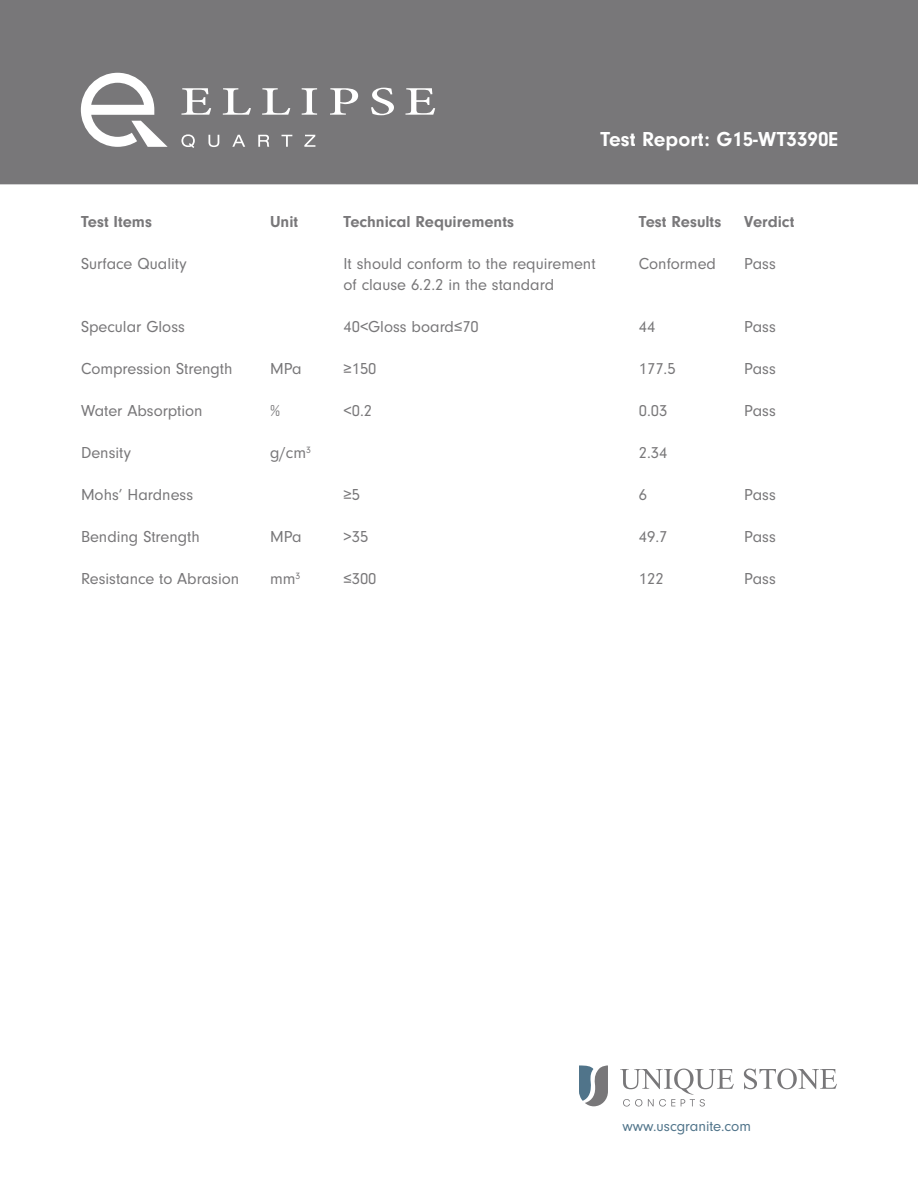
<style>
.page{position:relative;width:918px;height:1188px;background:#fff}
.page>*{position:absolute;margin:0;border:0;box-sizing:border-box;transform-origin:0 0}
.t1{font:700 21px "Neuzeit Gro";color:#fff}
.t2{font:16.5px/21px "Neuzeit Gro";color:#787779}
.t3{font:700 16.5px "Neuzeit Gro";color:#787779}
.t4{font:15px "Neuzeit Gro";color:#50748a}
</style>
<div class="page">
<div style="left:0;top:0;width:918px;height:184px;background:#787779"></div>
<svg style="left:579px;top:1065px;width:29px;height:41px"></svg>
<svg style="left:744px;top:1069px;width:93px;height:20px"></svg>
<svg style="left:620px;top:1069px;width:114px;height:38px"></svg>
<svg style="left:181px;top:88px;width:30px;height:27px"></svg>
<svg style="left:223px;top:88px;width:28px;height:27px"></svg>
<svg style="left:262px;top:88px;width:28px;height:27px"></svg>
<svg style="left:302px;top:88px;width:15px;height:27px"></svg>
<svg style="left:330px;top:88px;width:28px;height:27px"></svg>
<svg style="left:371px;top:88px;width:23px;height:27px"></svg>
<svg style="left:405px;top:88px;width:30px;height:27px"></svg>
<svg style="left:81px;top:73px;width:87px;height:74px"></svg>
<svg style="left:181px;top:134px;width:14px;height:14px"></svg>
<svg style="left:208px;top:135px;width:11px;height:12px"></svg>
<svg style="left:232px;top:135px;width:13px;height:12px"></svg>
<svg style="left:258px;top:135px;width:11px;height:12px"></svg>
<svg style="left:282px;top:135px;width:10px;height:12px"></svg>
<svg style="left:304px;top:135px;width:11px;height:12px"></svg>
<p class="t3" style="left:81px;top:212px;width:72px">Test Items</p>
<p class="t2" style="left:81px;top:253px;width:107px">Surface Quality</p>
<p class="t2" style="left:81px;top:316px;width:105px">Specular Gloss</p>
<p class="t2" style="left:81px;top:358px;width:153px">Compression Strength</p>
<p class="t2" style="left:81px;top:400px;width:123px">Water Absorption</p>
<p class="t2" style="left:81px;top:442px;width:52px">Density</p>
<p class="t2" style="left:81px;top:484px;width:114px">Mohs’ Hardness</p>
<p class="t2" style="left:81px;top:526px;width:120px">Bending Strength</p>
<p class="t2" style="left:81px;top:568px;width:160px">Resistance to Abrasion</p>
<p class="t3" style="left:270px;top:212px;width:30px">Unit</p>
<p class="t2" style="left:270px;top:358px;width:33px">MPa</p>
<p class="t2" style="left:270px;top:400px;width:12px">%</p>
<p class="t2" style="left:270px;top:442px;width:43px">g/cm<sup>3</sup></p>
<p class="t2" style="left:270px;top:526px;width:33px">MPa</p>
<p class="t2" style="left:270px;top:568px;width:32px">mm<sup>3</sup></p>
<p class="t1" style="left:600px;top:128px;width:239px">Test Report: G15-WT3390E</p>
<p class="t3" style="left:344px;top:212px;width:172px">Technical Requirements</p>
<p class="t2" style="left:344px;top:253px;width:254px">It should conform to the requirement of clause 6.2.2 in the standard</p>
<p class="t2" style="left:344px;top:316px;width:137px">40&lt;Gloss board≤70</p>
<p class="t2" style="left:344px;top:358px;width:34px">≥150</p>
<p class="t2" style="left:344px;top:400px;width:30px">&lt;0.2</p>
<p class="t2" style="left:344px;top:484px;width:18px">≥5</p>
<p class="t2" style="left:344px;top:526px;width:26px">&gt;35</p>
<p class="t2" style="left:344px;top:568px;width:34px">≤300</p>
<p class="t3" style="left:639px;top:212px;width:84px">Test Results</p>
<p class="t2" style="left:639px;top:253px;width:79px">Conformed</p>
<p class="t2" style="left:639px;top:316px;width:18px">44</p>
<p class="t2" style="left:639px;top:358px;width:38px">177.5</p>
<p class="t2" style="left:639px;top:400px;width:30px">0.03</p>
<p class="t2" style="left:639px;top:442px;width:30px">2.34</p>
<p class="t2" style="left:639px;top:484px;width:10px">6</p>
<p class="t2" style="left:639px;top:526px;width:30px">49.7</p>
<p class="t2" style="left:639px;top:568px;width:26px">122</p>
<p class="t3" style="left:744px;top:212px;width:52px">Verdict</p>
<p class="t2" style="left:744px;top:253px;width:33px">Pass</p>
<p class="t2" style="left:744px;top:316px;width:33px">Pass</p>
<p class="t2" style="left:744px;top:358px;width:33px">Pass</p>
<p class="t2" style="left:744px;top:400px;width:33px">Pass</p>
<p class="t2" style="left:744px;top:484px;width:33px">Pass</p>
<p class="t2" style="left:744px;top:526px;width:33px">Pass</p>
<p class="t2" style="left:744px;top:568px;width:33px">Pass</p>
<p class="t4" style="left:622px;top:1118px;width:130px">www.uscgranite.com</p>
</div>
